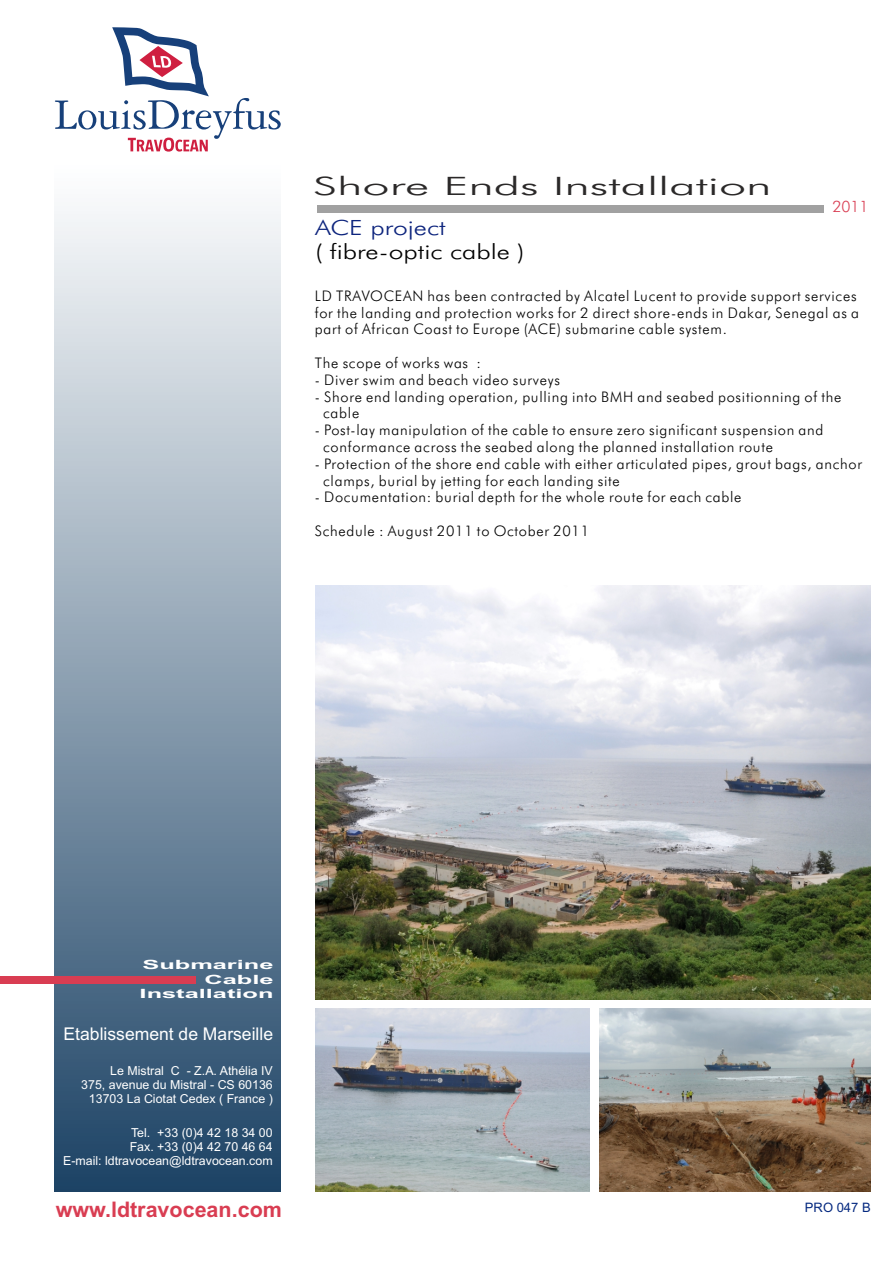
<style>
.page{position:relative;width:893px;height:1263px;background:#fff}
.page>*{position:absolute;margin:0;border:0;box-sizing:border-box;transform-origin:0 0}
.t1{font:300 25.35px "Futura BT";color:#2b2929;scale:1.92 1}
.t2{font:700 21.45px "Arial";color:#d93d52}
.t3{font:300 21px "Futura BT";color:#000;scale:1.26 1}
.t4{font:300 21px "Futura BT";color:#0d247d;scale:1.26 1}
.t5{font:17.55px "Arial";color:#fff}
.t6{font:300 15.75px "Futura BT";color:#d93d52}
.t7{font:300 14.55px/16.8px "Futura BT";letter-spacing:.05em;color:#000}
.t8{font:13.05px "Arial";color:#052980}
.t9{font:700 12.75px/14.7px "Arial";color:#fff;text-align:right;scale:1.99 1}
.t10{font:12.45px/14.2px "Arial";color:#fff;text-align:right}
</style>
<div class="page">
<div style="left:317px;top:205px;width:507px;height:7px;background:#a1a1a1"></div>
<img style="left:315px;top:1009px;width:275px;height:182px">
<img style="left:315px;top:585px;width:556px;height:414px">
<img style="left:599px;top:1009px;width:272px;height:182px">
<img style="left:55px;top:211px;width:226px;height:980px">
<div style="left:0;top:976px;width:195px;height:7px;background:#d93d52"></div>
<svg style="left:55px;top:27px;width:226px;height:125px"></svg>
<h1 class="t1" style="left:313px;top:176px;width:240px">Shore Ends Installation</h1>
<h3 class="t4" style="left:315px;top:219px;width:105px">ACE project</h3>
<h3 class="t3" style="left:315px;top:243px;width:168px">( fibre-optic cable )</h3>
<p class="t6" style="left:832px;top:200px;width:38px">2011</p>
<p class="t7" style="left:315px;top:289px;width:546px">LD TRAVOCEAN has been contracted by Alcatel Lucent to provide support services for the landing and protection works for 2 direct shore-ends in Dakar, Senegal as a part of African Coast to Europe (ACE) submarine cable system.</p>
<p class="t7" style="left:315px;top:356px;width:168px">The scope of works was :</p>
<p class="t7" style="left:315px;top:373px;width:247px">- Diver swim and beach video surveys</p>
<p class="t7" style="left:323px;top:389px;width:520px;text-indent:-8px">- Shore end landing operation, pulling into BMH and seabed positionning of the cable</p>
<p class="t7" style="left:323px;top:423px;width:502px;text-indent:-8px">- Post-lay manipulation of the cable to ensure zero significant suspension and conformance across the seabed along the planned installation route</p>
<p class="t7" style="left:323px;top:457px;width:540px;text-indent:-8px">- Protection of the shore end cable with either articulated pipes, grout bags, anchor clamps, burial by jetting for each landing site</p>
<p class="t7" style="left:315px;top:490px;width:428px">- Documentation: burial depth for the whole route for each cable</p>
<p class="t7" style="left:315px;top:524px;width:276px">Schedule : August 2011 to October 2011</p>
<p class="t9" style="left:140px;top:958px;width:69px">Submarine<br>Cable<br>Installation</p>
<p class="t5" style="left:64px;top:1027px;width:211px">Etablissement de Marseille</p>
<p class="t10" style="left:81px;top:1064px;width:193px">Le Mistral C - Z.A. Athélia IV<br>375, avenue du Mistral - CS 60136<br>13703 La Ciotat Cedex ( France )</p>
<p class="t10" style="left:63px;top:1126px;width:211px">Tel. +33 (0)4 42 18 34 00<br>Fax. +33 (0)4 42 70 46 64<br>E-mail: ldtravocean@ldtravocean.com</p>
<h2 class="t2" style="left:56px;top:1201px;width:228px">www.ldtravocean.com</h2>
<p class="t8" style="left:805px;top:1203px;width:67px">PRO 047 B</p>
</div>
